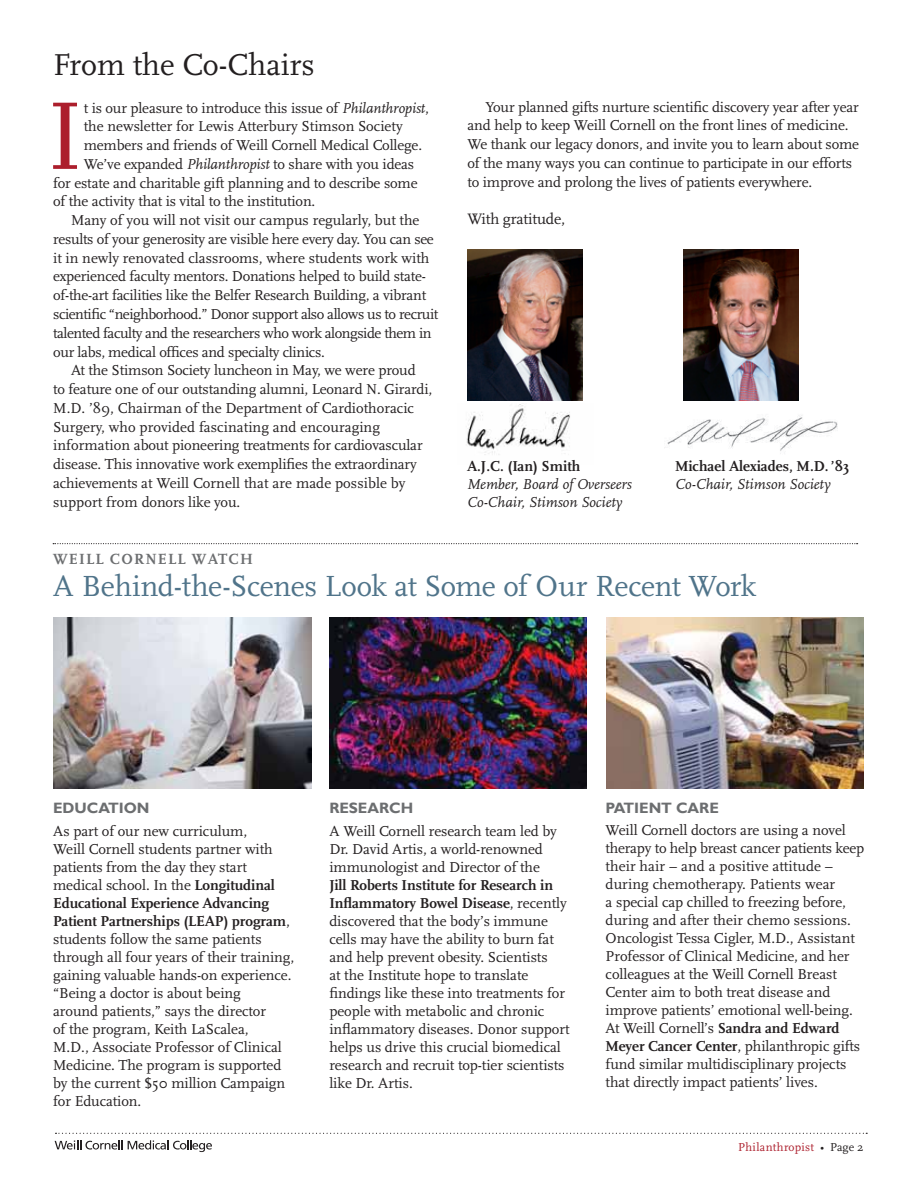
<style>
.page{position:relative;width:917px;height:1187px;background:#fff}
.page>*{position:absolute;margin:0;border:0;box-sizing:border-box;transform-origin:0 0}
.t1{font:100.2px "Scala";color:#ac1e2c}
.t2{font:31.5px "Scala";color:#231f20}
.t3{font:30.3px "Scala";letter-spacing:-.015em;color:#50748a}
.t4{font:15.75px "Scala";letter-spacing:-.01em;color:#231f20}
.t5{font:700 15.3px "Scala";letter-spacing:.08em;color:#6c6e70}
.t6{font:15px/18px "Scala";letter-spacing:-.005em;color:#231f20}
.t7{font:15px "Scala";letter-spacing:-.03em;color:#231f20}
.t8{font:italic 15px/18px "Scala";color:#231f20}
.t9{font:700 15px "Scala";color:#231f20}
.t10{font:700 15px "Gill Sans";letter-spacing:-.005em;color:#6c6e70}
.t11{font:12px "Scala";letter-spacing:.02em;color:#ac1e2c}
.s1{font-style:italic}
.s2{font-weight:700}
.s3{color:#231f20}
</style>
<div class="page">
<svg style="left:55px;top:1140px;width:157px;height:11px"></svg>
<img style="left:53px;top:617px;width:258px;height:170px">
<img style="left:330px;top:617px;width:256px;height:170px">
<img style="left:606px;top:617px;width:257px;height:170px">
<svg style="left:53px;top:543px;width:804px;height:1px"></svg>
<svg style="left:55px;top:1132px;width:809px;height:1px"></svg>
<img style="left:467px;top:250px;width:115px;height:151px">
<img style="left:683px;top:250px;width:115px;height:151px">
<img style="left:664px;top:415px;width:174px;height:39px">
<img style="left:466px;top:404px;width:104px;height:51px">
<h2 class="t2" style="left:53px;top:49px;width:263px">From the Co-Chairs</h2>
<h1 class="t1" style="left:46px;top:85px;width:39px">I</h1>
<p class="t6" style="left:84px;top:99px;width:346px">t is our pleasure to introduce this issue of <span class="s1">Philanthropist</span>,</p>
<p class="t6" style="left:84px;top:118px;width:320px">the newsletter for Lewis Atterbury Stimson Society</p>
<p class="t6" style="left:84px;top:137px;width:340px">members and friends of Weill Cornell Medical College.</p>
<p class="t6" style="left:84px;top:155px;width:332px">We’ve expanded <span class="s1">Philanthropist</span> to share with you ideas</p>
<p class="t6" style="left:53px;top:174px;width:366px">for estate and charitable gift planning and to describe some</p>
<p class="t6" style="left:53px;top:193px;width:263px">of the activity that is vital to the institution.</p>
<p class="t6" style="left:71px;top:212px;width:350px">Many of you will not visit our campus regularly, but the</p>
<p class="t6" style="left:53px;top:230px;width:382px">results of your generosity are visible here every day. You can see</p>
<p class="t6" style="left:53px;top:249px;width:377px">it in newly renovated classrooms, where students work with</p>
<p class="t6" style="left:53px;top:268px;width:374px">experienced faculty mentors. Donations helped to build state-</p>
<p class="t6" style="left:53px;top:287px;width:374px">of-the-art facilities like the Belfer Research Building, a vibrant</p>
<p class="t7" style="left:53px;top:306px;width:386px">scientific “neighborhood.” Donor support also allows us to recruit</p>
<p class="t7" style="left:53px;top:325px;width:380px">talented faculty and the researchers who work alongside them in</p>
<p class="t6" style="left:53px;top:343px;width:273px">our labs, medical offices and specialty clinics.</p>
<p class="t6" style="left:71px;top:362px;width:346px">At the Stimson Society luncheon in May, we were proud</p>
<p class="t6" style="left:53px;top:380px;width:380px">to feature one of our outstanding alumni, Leonard N. Girardi,</p>
<p class="t6" style="left:53px;top:399px;width:362px">M.D. ’89, Chairman of the Department of Cardiothoracic</p>
<p class="t6" style="left:53px;top:418px;width:328px">Surgery, who provided fascinating and encouraging</p>
<p class="t6" style="left:53px;top:437px;width:371px">information about pioneering treatments for cardiovascular</p>
<p class="t6" style="left:53px;top:455px;width:365px">disease. This innovative work exemplifies the extraordinary</p>
<p class="t6" style="left:53px;top:474px;width:354px">achievements at Weill Cornell that are made possible by</p>
<p class="t6" style="left:53px;top:493px;width:188px">support from donors like you.</p>
<p class="t6" style="left:467px;top:98px;width:393px;line-height:18.8px;text-indent:18px">Your planned gifts nurture scientific discovery year after year and help to keep Weill Cornell on the front lines of medicine.<br>We thank our legacy donors, and invite you to learn about some of the many ways you can continue to participate in our efforts to improve and prolong the lives of patients everywhere.</p>
<p class="t4" style="left:467px;top:211px;width:99px">With gratitude,</p>
<p class="t9" style="left:467px;top:458px;width:115px">A.J.C. (Ian) Smith</p>
<p class="t8" style="left:467px;top:476px;width:166px">Member, Board of Overseers<br>Co-Chair, Stimson Society</p>
<p class="t9" style="left:675px;top:458px;width:176px">Michael Alexiades, M.D. ’83</p>
<p class="t8" style="left:675px;top:476px;width:157px">Co-Chair, Stimson Society</p>
<p class="t5" style="left:53px;top:551px;width:201px">WEILL CORNELL WATCH</p>
<h3 class="t3" style="left:53px;top:571px;width:704px">A Behind-the-Scenes Look at Some of Our Recent Work</h3>
<p class="t10" style="left:53px;top:799px;width:98px">EDUCATION</p>
<p class="t6" style="left:53px;top:822px;width:242px">As part of our new curriculum,<br>Weill Cornell students partner with patients from the day they start medical school. In the <span class="s2">Longitudinal Educational Experience Advancing Patient Partnerships (LEAP) program</span>, students follow the same patients through all four years of their training, gaining valuable hands-on experience. “Being a doctor is about being<br>around patients,” says the director<br>of the program, Keith LaScalea,<br>M.D., Associate Professor of Clinical Medicine. The program is supported by the current $50 million Campaign for Education.</p>
<p class="t10" style="left:329px;top:799px;width:85px">RESEARCH</p>
<p class="t6" style="left:329px;top:822px;width:229px">A Weill Cornell research team led by<br>Dr. David Artis, a world-renowned immunologist and Director of the</p>
<p class="t6" style="left:329px;top:876px;width:241px"><span class="s2">Jill Roberts Institute for Research in Inflammatory Bowel Disease</span>, recently discovered that the body’s immune cells may have the ability to burn fat and help prevent obesity. Scientists<br>at the Institute hope to translate findings like these into treatments for people with metabolic and chronic inflammatory diseases. Donor support helps us drive this crucial biomedical research and recruit top-tier scientists like Dr. Artis.</p>
<p class="t10" style="left:605px;top:798px;width:115px">PATIENT CARE</p>
<p class="t6" style="left:605px;top:821px;width:260px">Weill Cornell doctors are using a novel therapy to help breast cancer patients keep their hair – and a positive attitude – during chemotherapy. Patients wear<br>a special cap chilled to freezing before, during and after their chemo sessions.<br>Oncologist Tessa Cigler, M.D., Assistant Professor of Clinical Medicine, and her colleagues at the Weill Cornell Breast Center aim to both treat disease and improve patients’ emotional well-being.<br>At Weill Cornell’s <span class="s2">Sandra and Edward Meyer Cancer Center</span>, philanthropic gifts fund similar multidisciplinary projects that directly impact patients’ lives.</p>
<p class="t11" style="left:738px;top:1140px;width:127px">Philanthropist <span class="s3">• Page 2</span></p>
</div>
